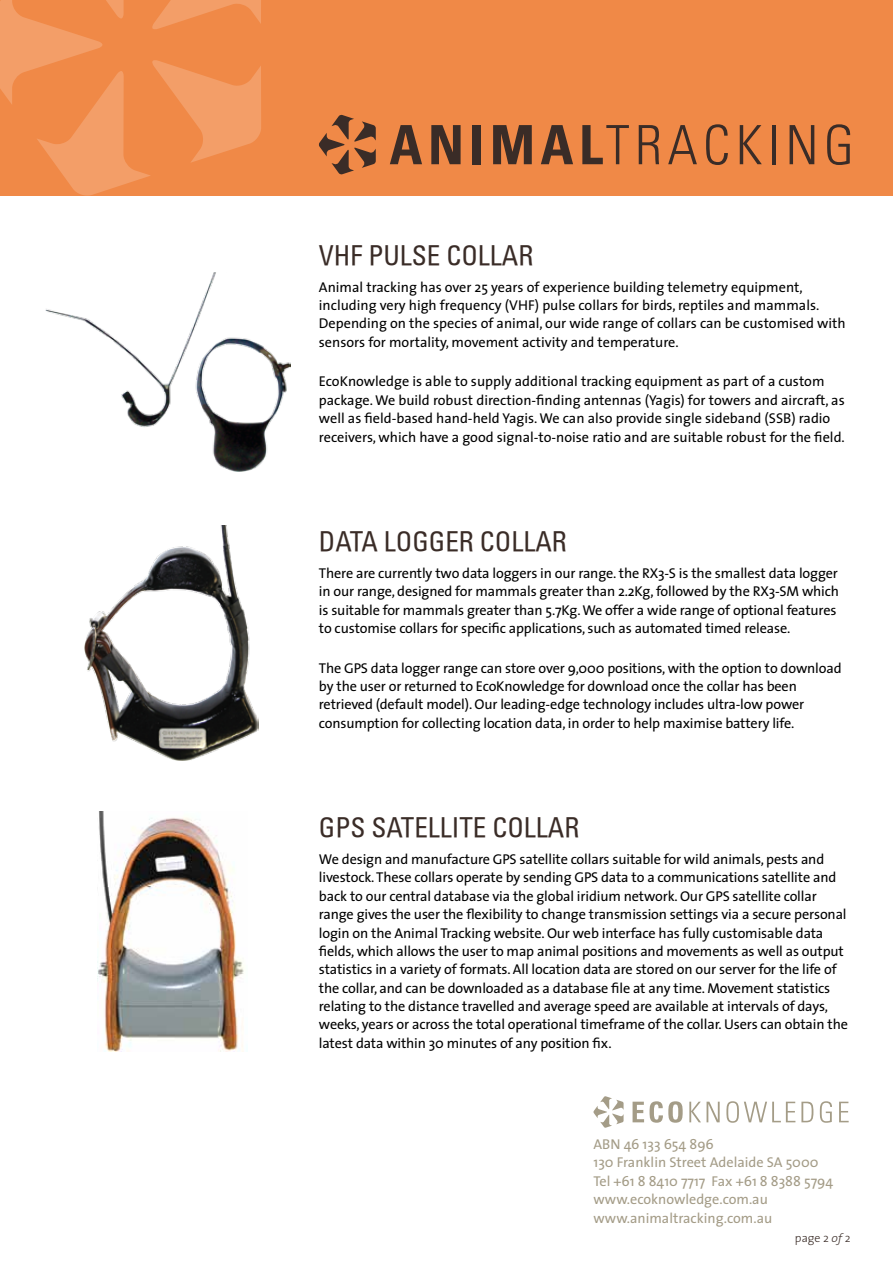
<style>
.page{position:relative;width:893px;height:1263px;background:#fff}
.page>*{position:absolute;margin:0;border:0;box-sizing:border-box;transform-origin:0 0}
.t1{font:condensed 27px "Univers";color:#3a2c27}
.t2{font:14.25px/18.3px "The Sans";letter-spacing:-.01em;color:#000}
.t3{font:14.25px/18.3px "The Sans";color:#a49c87}
.t4{font:300 12px "The Sans";color:#3a2c27}
.s1{font-style:italic}
</style>
<div class="page">
<div style="left:0;top:0;width:893px;height:196px;background:#f08947"></div>
<svg style="left:0;top:0;width:261px;height:196px"></svg>
<svg style="left:319px;top:115px;width:57px;height:59px"></svg>
<svg style="left:390px;top:125px;width:32px;height:39px"></svg>
<svg style="left:431px;top:125px;width:30px;height:39px"></svg>
<div style="left:473px;top:125px;width:8px;height:39px;background:#3a2c27"></div>
<svg style="left:493px;top:125px;width:39px;height:39px"></svg>
<svg style="left:541px;top:125px;width:32px;height:39px"></svg>
<svg style="left:582px;top:125px;width:47px;height:39px"></svg>
<svg style="left:639px;top:125px;width:20px;height:39px"></svg>
<svg style="left:668px;top:125px;width:29px;height:39px"></svg>
<svg style="left:706px;top:124px;width:22px;height:41px"></svg>
<svg style="left:740px;top:125px;width:22px;height:39px"></svg>
<hr style="left:772px;top:125px;width:4px;height:39px;background:#3a2c27">
<svg style="left:790px;top:125px;width:24px;height:39px"></svg>
<svg style="left:827px;top:124px;width:23px;height:41px"></svg>
<img style="left:84px;top:525px;width:174px;height:235px">
<img style="left:98px;top:811px;width:146px;height:240px">
<img style="left:45px;top:273px;width:171px;height:154px">
<img style="left:190px;top:330px;width:100px;height:142px">
<svg style="left:593px;top:1096px;width:31px;height:32px"></svg>
<svg style="left:633px;top:1101px;width:216px;height:22px"></svg>
<h1 class="t1" style="left:319px;top:238px;width:216px">VHF PULSE COLLAR</h1>
<p class="t2" style="left:319px;top:278px;width:528px">Animal tracking has over 25 years of experience building telemetry equipment, including very high frequency (VHF) pulse collars for birds, reptiles and mammals.<br>Depending on the species of animal, our wide range of collars can be customised with sensors for mortality, movement activity and temperature.</p>
<p class="t2" style="left:319px;top:373px;width:527px">EcoKnowledge is able to supply additional tracking equipment as part of a custom package. We build robust direction-finding antennas (Yagis) for towers and aircraft, as well as field-based hand-held Yagis. We can also provide single sideband (SSB) radio receivers, which have a good signal-to-noise ratio and are suitable robust for the field.</p>
<h1 class="t1" style="left:319px;top:524px;width:249px">DATA LOGGER COLLAR</h1>
<p class="t2" style="left:319px;top:564px;width:522px">There are currently two data loggers in our range. the RX3-S is the smallest data logger in our range, designed for mammals greater than 2.2Kg, followed by the RX3-SM which is suitable for mammals greater than 5.7Kg. We offer a wide range of optional features to customise collars for specific applications, such as automated timed release.</p>
<p class="t2" style="left:319px;top:659px;width:524px">The GPS data logger range can store over 9,000 positions, with the option to download by the user or returned to EcoKnowledge for download once the collar has been retrieved (default model). Our leading-edge technology includes ultra-low power consumption for collecting location data, in order to help maximise battery life.</p>
<h1 class="t1" style="left:319px;top:810px;width:262px">GPS SATELLITE COLLAR</h1>
<p class="t2" style="left:319px;top:850px;width:531px">We design and manufacture GPS satellite collars suitable for wild animals, pests and livestock. These collars operate by sending GPS data to a communications satellite and back to our central database via the global iridium network. Our GPS satellite collar range gives the user the flexibility to change transmission settings via a secure personal login on the Animal Tracking website. Our web interface has fully customisable data fields, which allows the user to map animal positions and movements as well as output statistics in a variety of formats. All location data are stored on our server for the life of the collar, and can be downloaded as a database file at any time. Movement statistics relating to the distance travelled and average speed are available at intervals of days, weeks, years or across the total operational timeframe of the collar. Users can obtain the latest data within 30 minutes of any position fix.</p>
<p class="t3" style="left:593px;top:1135px;width:241px">ABN 46 133 654 896<br>130 Franklin Street Adelaide SA 5000<br>Tel +61 8 8410 7717 Fax +61 8 8388 5794 www.ecoknowledge.com.au www.animaltracking.com.au</p>
<p class="t4" style="left:795px;top:1228px;width:57px">page 2 <span class="s1">of</span> 2</p>
</div>
